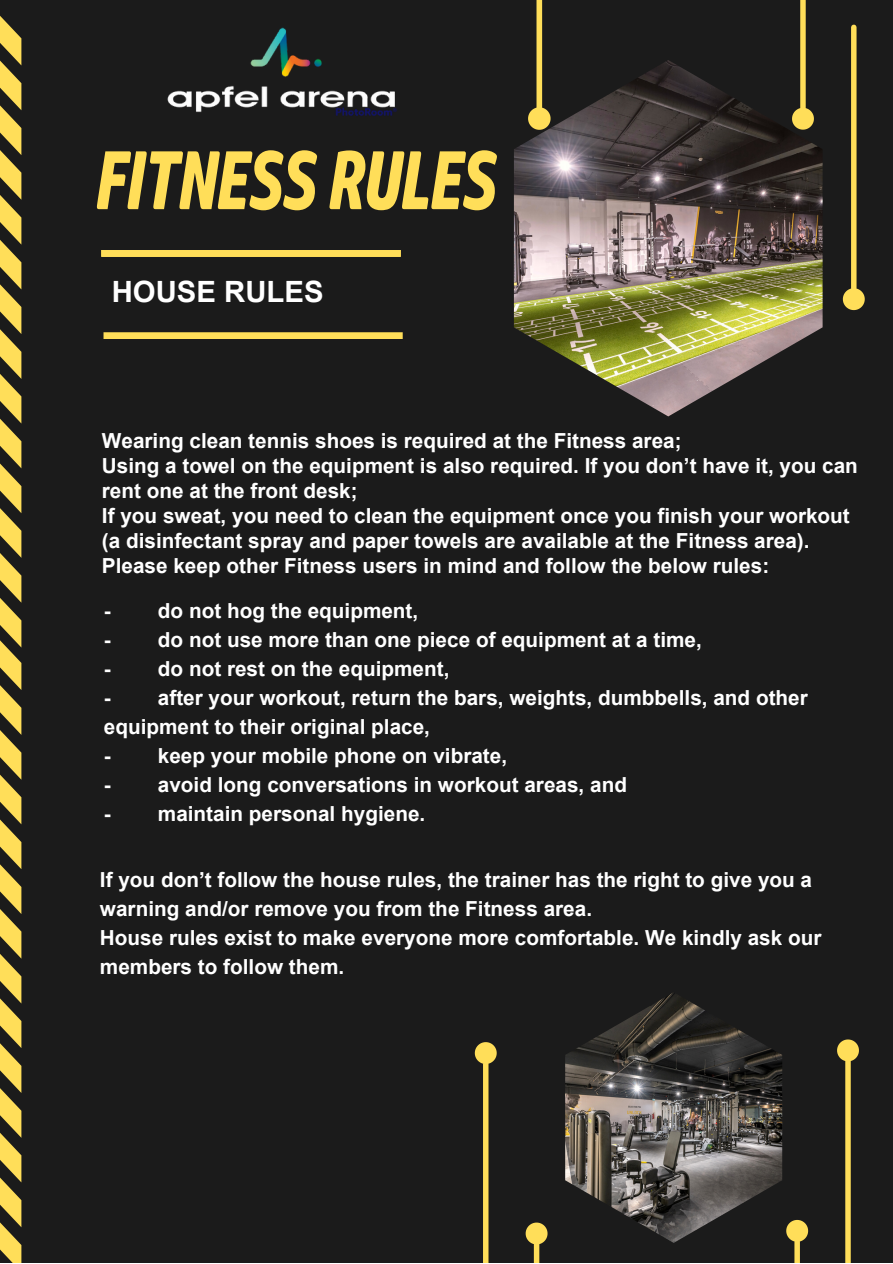
<style>
.page{position:relative;width:893px;height:1264px;background:#fff}
.page>*{position:absolute;margin:0;border:0;box-sizing:border-box;transform-origin:0 0}
.t1{font:italic 700 83.4px "HP Simplified";letter-spacing:-.025em;color:#ffde59;scale:.8 1}
.t2{font:700 29.25px "Arial";color:#fff}
.t3{font:700 20.7px/24.9px "Arial";color:#fff}
</style>
<div class="page">
<div style="left:0;top:0;width:892px;height:1262px;background:#1b1b1b"></div>
<img style="left:514px;top:60px;width:308px;height:356px">
<img style="left:565px;top:993px;width:217px;height:249px">
<div style="left:536px;top:0;width:6px;height:107px;background:#ffde59"></div>
<svg style="left:524px;top:103px;width:30px;height:31px"></svg>
<div style="left:800px;top:0;width:5px;height:108px;background:#ffde59"></div>
<svg style="left:788px;top:104px;width:29px;height:29px"></svg>
<div style="left:851px;top:27px;width:5px;height:261px;background:#ffde59"></div>
<svg style="left:842px;top:284px;width:23px;height:27px"></svg>
<div style="left:534px;top:1244px;width:5px;height:18px;background:#ffde59"></div>
<svg style="left:525px;top:1222px;width:23px;height:26px"></svg>
<div style="left:483px;top:1063px;width:5px;height:199px;background:#ffde59"></div>
<svg style="left:474px;top:1042px;width:23px;height:25px"></svg>
<div style="left:845px;top:1061px;width:5px;height:201px;background:#ffde59"></div>
<svg style="left:837px;top:1039px;width:22px;height:26px"></svg>
<div style="left:794px;top:1241px;width:5px;height:21px;background:#ffde59"></div>
<svg style="left:786px;top:1219px;width:23px;height:26px"></svg>
<svg style="left:0;top:16px;width:21px;height:1246px"></svg>
<div style="left:103px;top:332px;width:299px;height:7px;background:#ffde59"></div>
<img style="left:167px;top:27px;width:230px;height:89px">
<div style="left:101px;top:250px;width:299px;height:7px;background:#ffde59"></div>
<h1 class="t1" style="left:93px;top:130px;width:504px">FITNESS RULES</h1>
<h2 class="t2" style="left:112px;top:271px;width:213px">HOUSE RULES</h2>
<p class="t3" style="left:102px;top:429px;width:757px">Wearing clean tennis shoes is required at the Fitness area;<br>Using a towel on the equipment is also required. If you don’t have it, you can rent one at the front desk;<br>If you sweat, you need to clean the equipment once you finish your workout (a disinfectant spray and paper towels are available at the Fitness area).<br>Please keep other Fitness users in mind and follow the below rules:</p>
<p class="t3" style="left:104px;top:598px;width:316px">- do not hog the equipment,</p>
<p class="t3" style="left:104px;top:627px;width:599px">- do not use more than one piece of equipment at a time,</p>
<p class="t3" style="left:104px;top:656px;width:347px">- do not rest on the equipment,</p>
<p class="t3" style="left:104px;top:683px;width:705px;line-height:29px">- after your workout, return the bars, weights, dumbbells, and other equipment to their original place,</p>
<p class="t3" style="left:104px;top:743px;width:405px">- keep your mobile phone on vibrate,</p>
<p class="t3" style="left:104px;top:772px;width:524px">- avoid long conversations in workout areas, and</p>
<p class="t3" style="left:104px;top:801px;width:323px">- maintain personal hygiene.</p>
<p class="t3" style="left:100px;top:865px;width:723px;line-height:29px">If you don’t follow the house rules, the trainer has the right to give you a warning and/or remove you from the Fitness area.<br>House rules exist to make everyone more comfortable. We kindly ask our members to follow them.</p>
</div>
